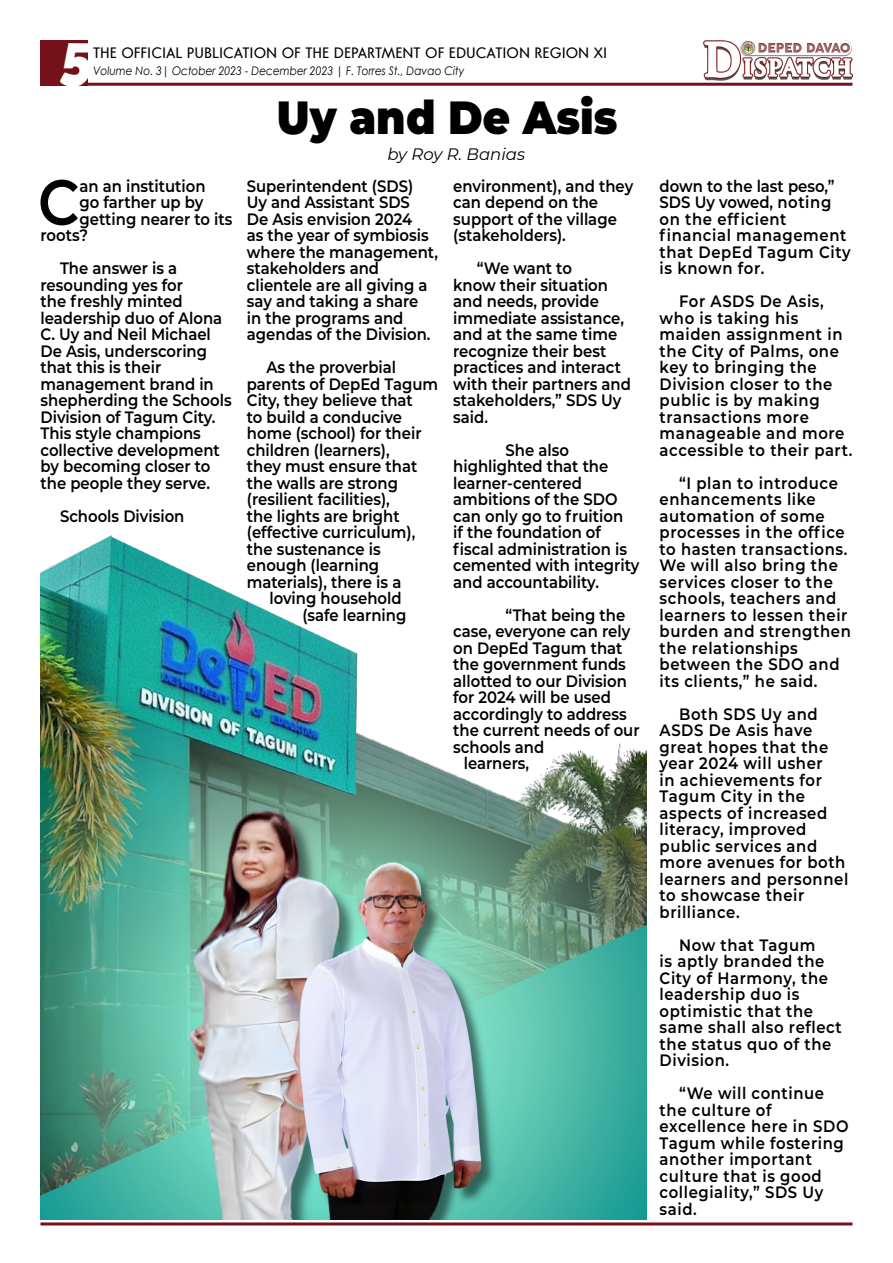
<style>
.page{position:relative;width:893px;height:1263px;background:#fff}
.page>*{position:absolute;margin:0;border:0;box-sizing:border-box;transform-origin:0 0}
.t1{font:600 63.6px "Montserrat";color:#000;scale:.9 1}
.t2{font:900 46.5px "Montserrat";color:#000;scale:.9 1}
.t3{font:34.05px "Heroes Legend";color:#fff;scale:.87 1}
.t4{font:600 16.5px/16.5px "Montserrat";color:#000;scale:.9 1}
.t5{font:600 16.5px/16.5px "Montserrat";letter-spacing:.04em;color:#000;scale:.9 1}
.t6{font:italic 16.5px "Montserrat";color:#000}
.t7{font:15px "Core Sans G";color:#000}
.t8{font:italic 11.85px "Century Gothic";color:#000;scale:.89 1}
</style>
<div class="page">
<div style="left:40px;top:40px;width:48px;height:46px;background:#751119"></div>
<hr style="left:88px;top:83px;width:764px;height:3px;background:#751119">
<img style="left:704px;top:41px;width:148px;height:40px">
<hr style="left:40px;top:1222px;width:812px;height:3px;background:#751119">
<img style="left:40px;top:535px;width:606px;height:685px">
<h3 class="t3" style="left:59px;top:52px;width:36px">5</h3>
<p class="t7" style="left:93px;top:43px;width:515px">THE OFFICIAL PUBLICATION OF THE DEPARTMENT OF EDUCATION REGION XI</p>
<p class="t8" style="left:93px;top:63px;width:419px">Volume No. 3| October 2023 - December 2023 | F. Torres St., Davao City</p>
<h1 class="t1" style="left:38px;top:157px;width:48px">C</h1>
<p class="t4" style="left:80px;top:177px;width:142px">an an institution</p>
<p class="t4" style="left:80px;top:193px;width:139px">go farther up by</p>
<p class="t4" style="left:80px;top:210px;width:171px">getting nearer to its</p>
<p class="t4" style="left:41px;top:226px;width:54px">roots?</p>
<p class="t4" style="left:41px;top:259px;width:214px;text-indent:19px">The answer is a resounding yes for<br>the freshly minted leadership duo of Alona<br>C. Uy and Neil Michael<br>De Asis, underscoring that this is their management brand in shepherding the Schools<br>Division of Tagum City.<br>This style champions collective development by becoming closer to the people they serve.</p>
<p class="t4" style="left:60px;top:507px;width:140px">Schools Division</p>
<h2 class="t2" style="left:277px;top:83px;width:380px">Uy and De Asis</h2>
<p class="t4" style="left:247px;top:177px;width:214px">Superintendent (SDS)<br>Uy and Assistant SDS<br>De Asis envision 2024<br>as the year of symbiosis where the management, stakeholders and clientele are all giving a say and taking a share<br>in the programs and agendas of the Division.</p>
<p class="t4" style="left:266px;top:358px;width:146px">As the proverbial</p>
<p class="t4" style="left:247px;top:375px;width:214px">parents of DepEd Tagum</p>
<p class="t4" style="left:247px;top:391px;width:186px">City, they believe that</p>
<p class="t4" style="left:247px;top:408px;width:174px">to build a conducive</p>
<p class="t4" style="left:247px;top:424px;width:196px">home (school) for their</p>
<p class="t4" style="left:247px;top:441px;width:160px">children (learners),</p>
<p class="t4" style="left:247px;top:457px;width:191px">they must ensure that</p>
<p class="t4" style="left:247px;top:474px;width:170px">the walls are strong</p>
<p class="t4" style="left:247px;top:490px;width:160px">(resilient facilities),</p>
<p class="t4" style="left:247px;top:507px;width:171px">the lights are bright</p>
<p class="t4" style="left:247px;top:523px;width:189px">(effective curriculum),</p>
<p class="t4" style="left:247px;top:540px;width:150px">the sustenance is</p>
<p class="t4" style="left:247px;top:556px;width:149px">enough (learning</p>
<p class="t4" style="left:247px;top:573px;width:173px">materials), there is a</p>
<p class="t4" style="left:269px;top:589px;width:149px">loving household</p>
<p class="t4" style="left:302px;top:606px;width:117px">(safe learning</p>
<p class="t6" style="left:387px;top:143px;width:139px">by Roy R. Banias</p>
<p class="t4" style="left:453px;top:177px;width:202px">environment), and they can depend on the support of the village (stakeholders).</p>
<p class="t4" style="left:453px;top:259px;width:199px;text-indent:24px">“We want to<br>know their situation and needs, provide immediate assistance, and at the same time recognize their best practices and interact with their partners and stakeholders,” SDS Uy said.</p>
<p class="t4" style="left:453px;top:441px;width:208px;text-indent:52px">She also highlighted that the learner-centered ambitions of the SDO can only go to fruition<br>if the foundation of fiscal administration is cemented with integrity and accountability.</p>
<p class="t4" style="left:505px;top:606px;width:135px">“That being the</p>
<p class="t4" style="left:453px;top:622px;width:198px">case, everyone can rely</p>
<p class="t4" style="left:453px;top:639px;width:190px">on DepEd Tagum that</p>
<p class="t4" style="left:453px;top:655px;width:193px">the government funds</p>
<p class="t4" style="left:453px;top:672px;width:195px">allotted to our Division</p>
<p class="t4" style="left:453px;top:688px;width:177px">for 2024 will be used</p>
<p class="t4" style="left:453px;top:705px;width:194px">accordingly to address</p>
<p class="t4" style="left:453px;top:721px;width:209px">the current needs of our</p>
<p class="t4" style="left:453px;top:738px;width:103px">schools and</p>
<p class="t4" style="left:464px;top:754px;width:74px">learners,</p>
<p class="t5" style="left:660px;top:177px;width:214px">down to the last peso,”<br>SDS Uy vowed, noting on the efficient financial management that DepEd Tagum City is known for.</p>
<p class="t5" style="left:660px;top:292px;width:216px;text-indent:19px">For ASDS De Asis, who is taking his maiden assignment in the City of Palms, one key to bringing the<br>Division closer to the public is by making transactions more manageable and more accessible to their part.</p>
<p class="t5" style="left:660px;top:474px;width:214px;text-indent:19px">“I plan to introduce enhancements like automation of some processes in the office to hasten transactions.<br>We will also bring the services closer to the schools, teachers and learners to lessen their burden and strengthen the relationships between the SDO and its clients,” he said.</p>
<p class="t5" style="left:660px;top:705px;width:211px;text-indent:19px">Both SDS Uy and<br>ASDS De Asis have great hopes that the year 2024 will usher<br>in achievements for<br>Tagum City in the aspects of increased literacy, improved public services and more avenues for both learners and personnel to showcase their brilliance.</p>
<p class="t5" style="left:660px;top:936px;width:204px;text-indent:19px">Now that Tagum<br>is aptly branded the<br>City of Harmony, the leadership duo is optimistic that the same shall also reflect the status quo of the<br>Division.</p>
<p class="t5" style="left:660px;top:1084px;width:211px;text-indent:19px">“We will continue the culture of excellence here in SDO<br>Tagum while fostering another important culture that is good collegiality,” SDS Uy said.</p>
</div>
